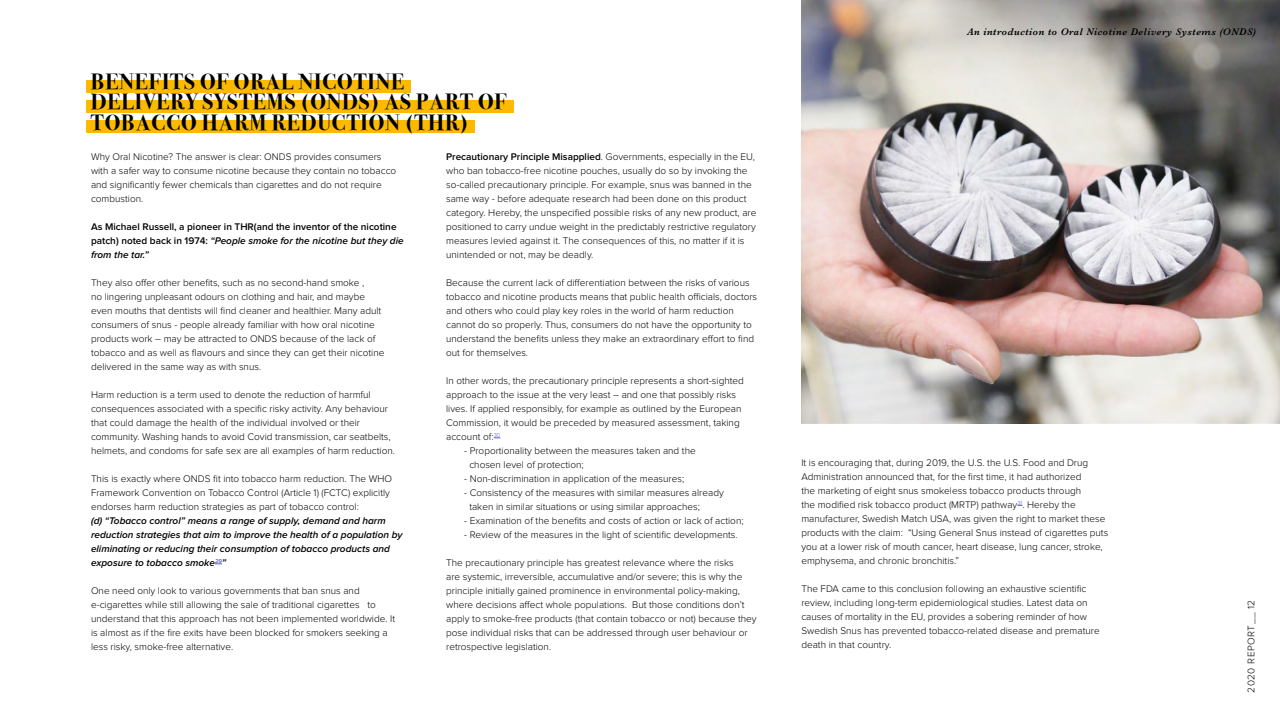
<style>
.page{position:relative;width:1280px;height:720px;background:#fff}
.page>*{position:absolute;margin:0;border:0;box-sizing:border-box;transform-origin:0 0}
.t1{font:700 22px/20.4px "Bodoni Svty Two ITCTT";letter-spacing:.04em;color:#000}
.t2{font:300 10px/14px "Proxima Nova";color:#000}
.t3{font:italic 600 10px/14px "Proxima Nova";color:#000}
.t4{font:600 10px/14px "Proxima Nova";color:#000}
.t5{font:italic 600 10px "Baskerville";letter-spacing:.05em;color:#000}
.t6{font:300 10px "Proxima Nova";letter-spacing:.05em;color:#000}
.s1{font-weight:600}
.s2{font-style:italic}
</style>
<div class="page">
<img style="left:801px;top:0;width:479px;height:423px">
<div style="left:86px;top:80px;width:324px;height:13px;background:#fbba00"></div>
<div style="left:86px;top:100px;width:428px;height:13px;background:#fbba00"></div>
<div style="left:86px;top:120px;width:388px;height:13px;background:#fbba00"></div>
<h1 class="t1" style="left:91px;top:69px;width:417px">BENEFITS OF ORAL NICOTINE<br>DELIVERY SYSTEMS (ONDS) AS PART OF<br>TOBACCO HARM REDUCTION (THR)</h1>
<p class="t2" style="left:446px;top:150px;width:312px"><span class="s1">Precautionary Principle Misapplied</span>. Governments, especially in the EU, who ban tobacco-free nicotine pouches, usually do so by invoking the so-called precautionary principle. For example, snus was banned in the same way - before adequate research had been done on this product category. Hereby, the unspecified possible risks of any new product, are positioned to carry undue weight in the predictably restrictive regulatory measures levied against it. The consequences of this, no matter if it is unintended or not, may be deadly.</p>
<p class="t2" style="left:446px;top:276px;width:313px">Because the current lack of differentiation between the risks of various tobacco and nicotine products means that public health officials, doctors and others who could play key roles in the world of harm reduction cannot do so properly. Thus, consumers do not have the opportunity to understand the benefits unless they make an extraordinary effort to find out for themselves.</p>
<p class="t2" style="left:446px;top:374px;width:299px">In other words, the precautionary principle represents a short-sighted approach to the issue at the very least – and one that possibly risks lives. If applied responsibly, for example as outlined by the European Commission, it would be preceded by measured assessment, taking account of:<sup>30</sup></p>
<p class="t2" style="left:469px;top:444px;width:228px;text-indent:-5px">- Proportionality between the measures taken and the chosen level of protection;</p>
<p class="t2" style="left:464px;top:472px;width:222px">- Non-discrimination in application of the measures;</p>
<p class="t2" style="left:469px;top:486px;width:256px;text-indent:-5px">- Consistency of the measures with similar measures already taken in similar situations or using similar approaches;</p>
<p class="t2" style="left:464px;top:514px;width:281px">- Examination of the benefits and costs of action or lack of action;</p>
<p class="t2" style="left:464px;top:528px;width:275px">- Review of the measures in the light of scientific developments.</p>
<p class="t2" style="left:446px;top:556px;width:312px">The precautionary principle has greatest relevance where the risks<br>are systemic, irreversible, accumulative and/or severe; this is why the principle initially gained prominence in environmental policy-making, where decisions affect whole populations. But those conditions don’t apply to smoke-free products (that contain tobacco or not) because they pose individual risks that can be addressed through user behaviour or retrospective legislation.</p>
<p class="t2" style="left:91px;top:150px;width:307px">Why Oral Nicotine? The answer is clear: ONDS provides consumers with a safer way to consume nicotine because they contain no tobacco and significantly fewer chemicals than cigarettes and do not require combustion.</p>
<p class="t4" style="left:91px;top:220px;width:314px">As Michael Russell, a pioneer in THR(and the inventor of the nicotine patch) noted back in 1974: <span class="s2">“People smoke for the nicotine but they die from the tar.”</span></p>
<p class="t2" style="left:91px;top:276px;width:295px">They also offer other benefits, such as no second-hand smoke ,<br>no lingering unpleasant odours on clothing and hair, and maybe even mouths that dentists will find cleaner and healthier. Many adult consumers of snus - people already familiar with how oral nicotine products work – may be attracted to ONDS because of the lack of tobacco and as well as flavours and since they can get their nicotine delivered in the same way as with snus.</p>
<p class="t2" style="left:91px;top:388px;width:306px">Harm reduction is a term used to denote the reduction of harmful consequences associated with a specific risky activity. Any behaviour that could damage the health of the individual involved or their community. Washing hands to avoid Covid transmission, car seatbelts, helmets, and condoms for safe sex are all examples of harm reduction.</p>
<p class="t2" style="left:91px;top:472px;width:303px">This is exactly where ONDS fit into tobacco harm reduction. The WHO<br>Framework Convention on Tobacco Control (Article 1) (FCTC) explicitly endorses harm reduction strategies as part of tobacco control:</p>
<p class="t3" style="left:91px;top:514px;width:313px">(d) “Tobacco control” means a range of supply, demand and harm reduction strategies that aim to improve the health of a population by eliminating or reducing their consumption of tobacco products and exposure to tobacco smoke<sup>29</sup>”</p>
<p class="t2" style="left:91px;top:584px;width:306px">One need only look to various governments that ban snus and e-cigarettes while still allowing the sale of traditional cigarettes to understand that this approach has not been implemented worldwide. It is almost as if the fire exits have been blocked for smokers seeking a less risky, smoke-free alternative.</p>
<p class="t5" style="left:967px;top:25px;width:290px">An introduction to Oral Nicotine Delivery Systems (ONDS)</p>
<p class="t2" style="left:801px;top:456px;width:308px">It is encouraging that, during 2019, the U.S. the U.S. Food and Drug Administration announced that, for the first time, it had authorized<br>the marketing of eight snus smokeless tobacco products through<br>the modified risk tobacco product (MRTP) pathway<sup>31</sup>. Hereby the manufacturer, Swedish Match USA, was given the right to market these products with the claim: “Using General Snus instead of cigarettes puts you at a lower risk of mouth cancer, heart disease, lung cancer, stroke, emphysema, and chronic bronchitis.”</p>
<p class="t2" style="left:801px;top:582px;width:300px">The FDA came to this conclusion following an exhaustive scientific review, including long-term epidemiological studies. Latest data on causes of mortality in the EU, provides a sobering reminder of how Swedish Snus has prevented tobacco-related disease and premature death in that country.</p>
<p class="t6" style="left:1246px;top:693px;width:95px;rotate:-90deg">2020 REPORT__ 12</p>
</div>
